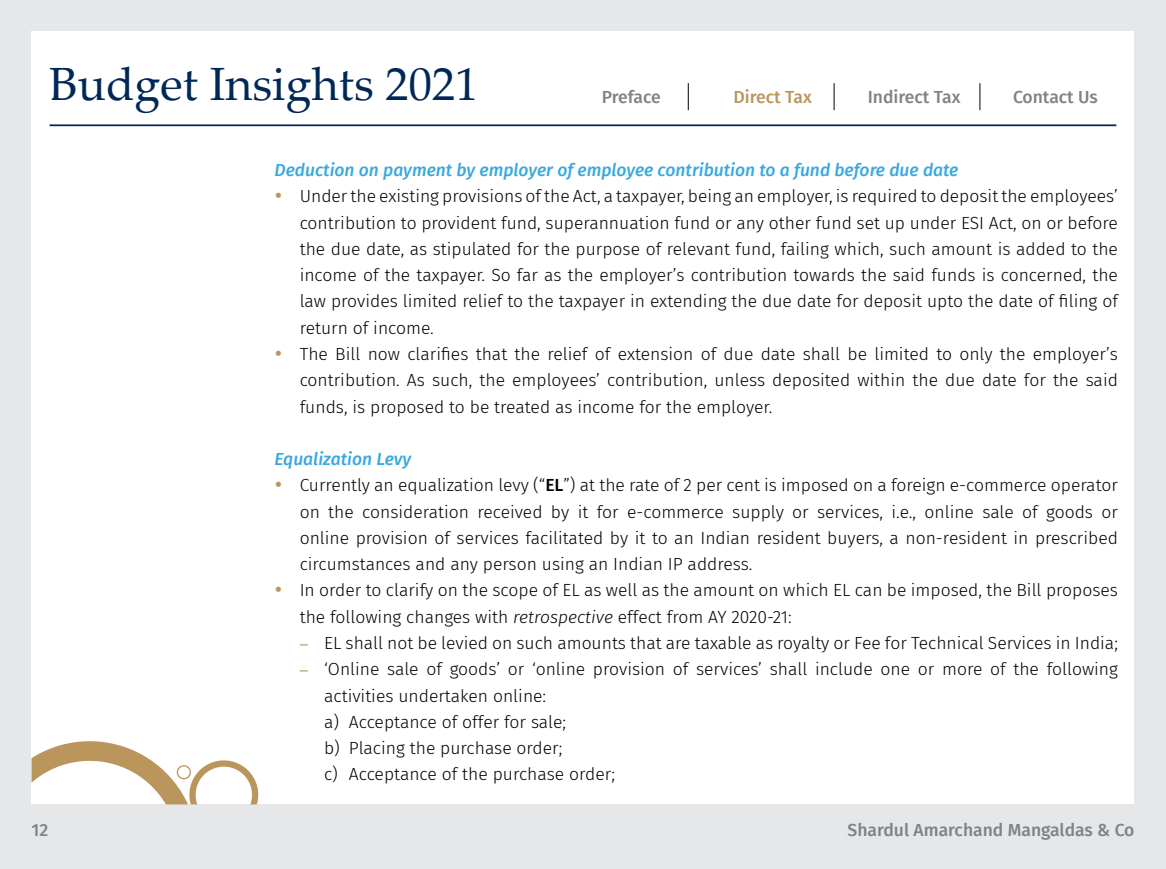
<style>
.page{position:relative;width:1166px;height:869px;background:#fff}
.page>*{position:absolute;margin:0;border:0;box-sizing:border-box;transform-origin:0 0}
.t1{font:46.55px "Palatino Linotype";color:#002856}
.Body_Copy{font:300 17.5px/26.2px "Fira Sans";color:#000;text-align:justify}
.Heading_2{font:italic 500 17.5px "Fira Sans";color:#3aa8df}
.t2{font:500 17.5px "Fira Sans";color:#808285}
.t3{font:500 17.5px "Fira Sans";color:#ba955c}
.t4{font:500 17.5px "Fira Sans";letter-spacing:-.02em;color:#808285}
.s1{color:#ba955c}
.s2{font-weight:500}
.s3{font-style:italic}
</style>
<div class="page">
<div style="left:0;top:0;width:1166px;height:868px;background:#e6e7e8"></div>
<div style="left:32px;top:31px;width:1102px;height:773px;background:#fff"></div>
<svg style="left:32px;top:741px;width:226px;height:63px"></svg>
<hr style="left:50px;top:124px;width:1066px;height:2px;background:#002856">
<svg style="left:688px;top:83px;width:1px;height:27px"></svg>
<svg style="left:833px;top:83px;width:1px;height:27px"></svg>
<svg style="left:979px;top:83px;width:1px;height:27px"></svg>
<h1 class="t1" style="left:50px;top:51px;width:430px">Budget Insights 2021</h1>
<p class="t4" style="left:602px;top:83px;width:60px">Preface</p>
<p class="t3" style="left:733px;top:83px;width:80px">Direct Tax</p>
<p class="t2" style="left:868px;top:83px;width:94px">Indirect Tax</p>
<p class="t2" style="left:1013px;top:83px;width:86px">Contact Us</p>
<p class="Heading_2" style="left:274px;top:156px;width:685px">Deduction on payment by employer of employee contribution to a fund before due date</p>
<p class="Body_Copy" style="left:300px;top:183px;width:820px;text-indent:-25px"><span class="s1">•</span> Under the existing provisions of the Act, a taxpayer, being an employer, is required to deposit the employees’ contribution to provident fund, superannuation fund or any other fund set up under ESI Act, on or before the due date, as stipulated for the purpose of relevant fund, failing which, such amount is added to the income of the taxpayer. So far as the employer’s contribution towards the said funds is concerned, the law provides limited relief to the taxpayer in extending the due date for deposit upto the date of filing of return of income.</p>
<p class="Body_Copy" style="left:300px;top:340px;width:820px;text-indent:-25px"><span class="s1">•</span> The Bill now clarifies that the relief of extension of due date shall be limited to only the employer’s contribution. As such, the employees’ contribution, unless deposited within the due date for the said funds, is proposed to be treated as income for the employer.</p>
<p class="Heading_2" style="left:274px;top:444px;width:138px">Equalization Levy</p>
<p class="Body_Copy" style="left:300px;top:472px;width:820px;text-indent:-25px"><span class="s1">•</span> Currently an equalization levy (“<span class="s2">EL</span>”) at the rate of 2 per cent is imposed on a foreign e-commerce operator on the consideration received by it for e-commerce supply or services, i.e., online sale of goods or online provision of services facilitated by it to an Indian resident buyers, a non-resident in prescribed circumstances and any person using an Indian IP address.</p>
<p class="Body_Copy" style="left:300px;top:577px;width:820px;text-indent:-25px"><span class="s1">•</span> In order to clarify on the scope of EL as well as the amount on which EL can be imposed, the Bill proposes the following changes with <span class="s3">retrospective</span> effect from AY 2020-21:</p>
<p class="Body_Copy" style="left:299px;top:629px;width:820px"><span class="s1">−</span> EL shall not be levied on such amounts that are taxable as royalty or Fee for Technical Services in India;</p>
<p class="Body_Copy" style="left:324px;top:655px;width:795px;text-indent:-25px"><span class="s1">−</span> ‘Online sale of goods’ or ‘online provision of services’ shall include one or more of the following activities undertaken online:</p>
<p class="Body_Copy" style="left:324px;top:708px;width:243px">a) Acceptance of offer for sale;</p>
<p class="Body_Copy" style="left:324px;top:734px;width:240px">b) Placing the purchase order;</p>
<p class="Body_Copy" style="left:324px;top:760px;width:292px">c) Acceptance of the purchase order;</p>
<p class="t2" style="left:32px;top:815px;width:18px">12</p>
<p class="t2" style="left:847px;top:815px;width:288px">Shardul Amarchand Mangaldas &amp; Co</p>
</div>
